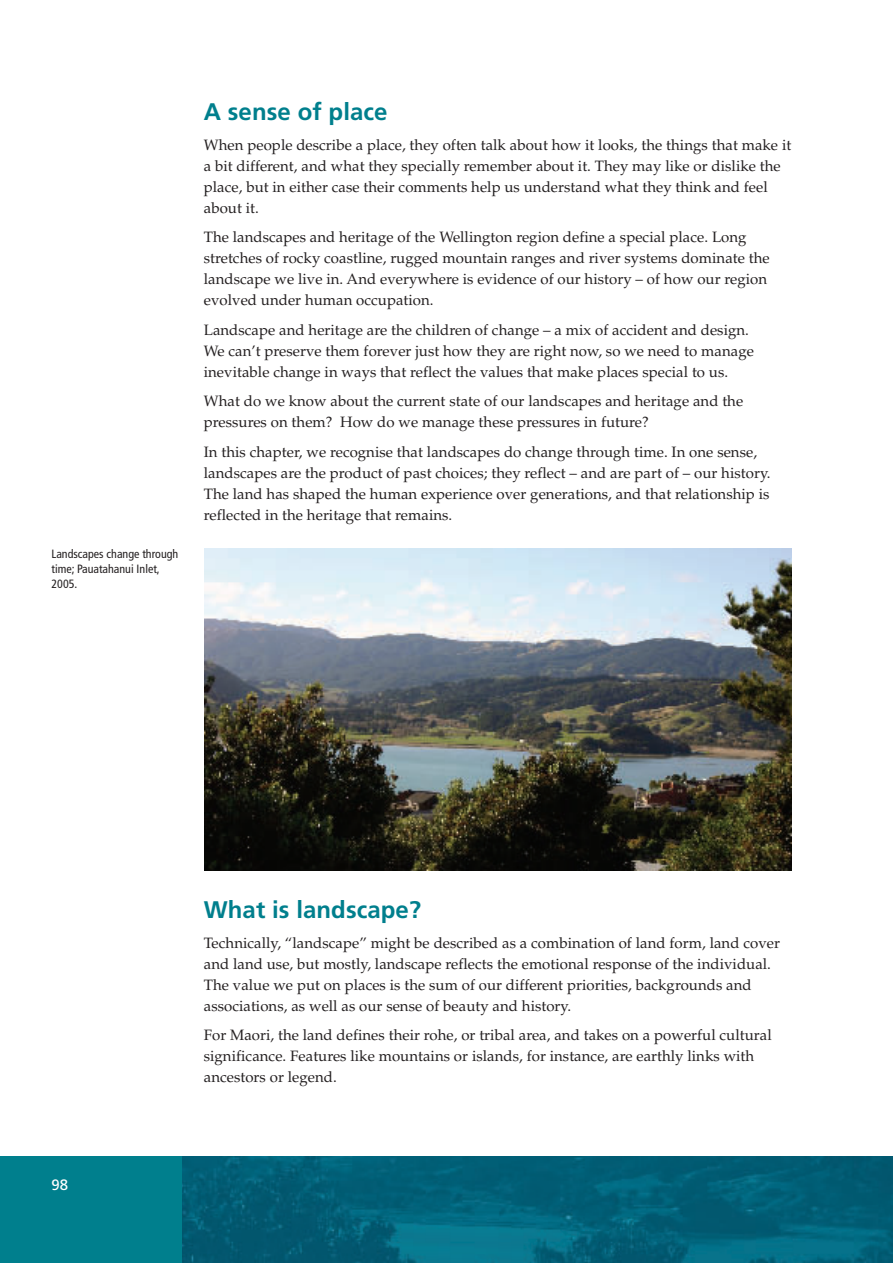
<style>
.page{position:relative;width:893px;height:1263px;background:#fff}
.page>*{position:absolute;margin:0;border:0;box-sizing:border-box;transform-origin:0 0}
.t1{font:700 24px "Frutiger";letter-spacing:.005em;color:#007f8d}
.t2{font:15px/21px "Palatino";letter-spacing:.005em;color:#231f20}
.t3{font:15px "Frutiger";color:#fff}
.t4{font:condensed 12px/15px "Frutiger";color:#231f20}
</style>
<div class="page">
<div style="left:0;top:1157px;width:893px;height:106px;background:#007f8d"></div>
<img style="left:204px;top:549px;width:587px;height:321px">
<img style="left:182px;top:1157px;width:711px;height:106px">
<p class="t4" style="left:52px;top:547px;width:128px">Landscapes change through time; Pauatahanui Inlet,<br>2005.</p>
<h1 class="t1" style="left:204px;top:102px;width:185px">A sense of place</h1>
<p class="t2" style="left:204px;top:136px;width:589px">When people describe a place, they often talk about how it looks, the things that make it a bit different, and what they specially remember about it. They may like or dislike the place, but in either case their comments help us understand what they think and feel about it.</p>
<p class="t2" style="left:204px;top:228px;width:567px">The landscapes and heritage of the Wellington region define a special place. Long stretches of rocky coastline, rugged mountain ranges and river systems dominate the landscape we live in. And everywhere is evidence of our history – of how our region evolved under human occupation.</p>
<p class="t2" style="left:204px;top:321px;width:552px">Landscape and heritage are the children of change – a mix of accident and design.<br>We can’t preserve them forever just how they are right now, so we need to manage inevitable change in ways that reflect the values that make places special to us.</p>
<p class="t2" style="left:204px;top:392px;width:541px">What do we know about the current state of our landscapes and heritage and the pressures on them? How do we manage these pressures in future?</p>
<p class="t2" style="left:204px;top:443px;width:568px">In this chapter, we recognise that landscapes do change through time. In one sense, landscapes are the product of past choices; they reflect – and are part of – our history.<br>The land has shaped the human experience over generations, and that relationship is reflected in the heritage that remains.</p>
<p class="t3" style="left:52px;top:1179px;width:18px">98</p>
<h1 class="t1" style="left:204px;top:900px;width:219px">What is landscape?</h1>
<p class="t2" style="left:204px;top:934px;width:578px">Technically, “landscape” might be described as a combination of land form, land cover and land use, but mostly, landscape reflects the emotional response of the individual.<br>The value we put on places is the sum of our different priorities, backgrounds and associations, as well as our sense of beauty and history.</p>
<p class="t2" style="left:204px;top:1026px;width:569px">For Maori, the land defines their rohe, or tribal area, and takes on a powerful cultural significance. Features like mountains or islands, for instance, are earthly links with ancestors or legend.</p>
</div>
